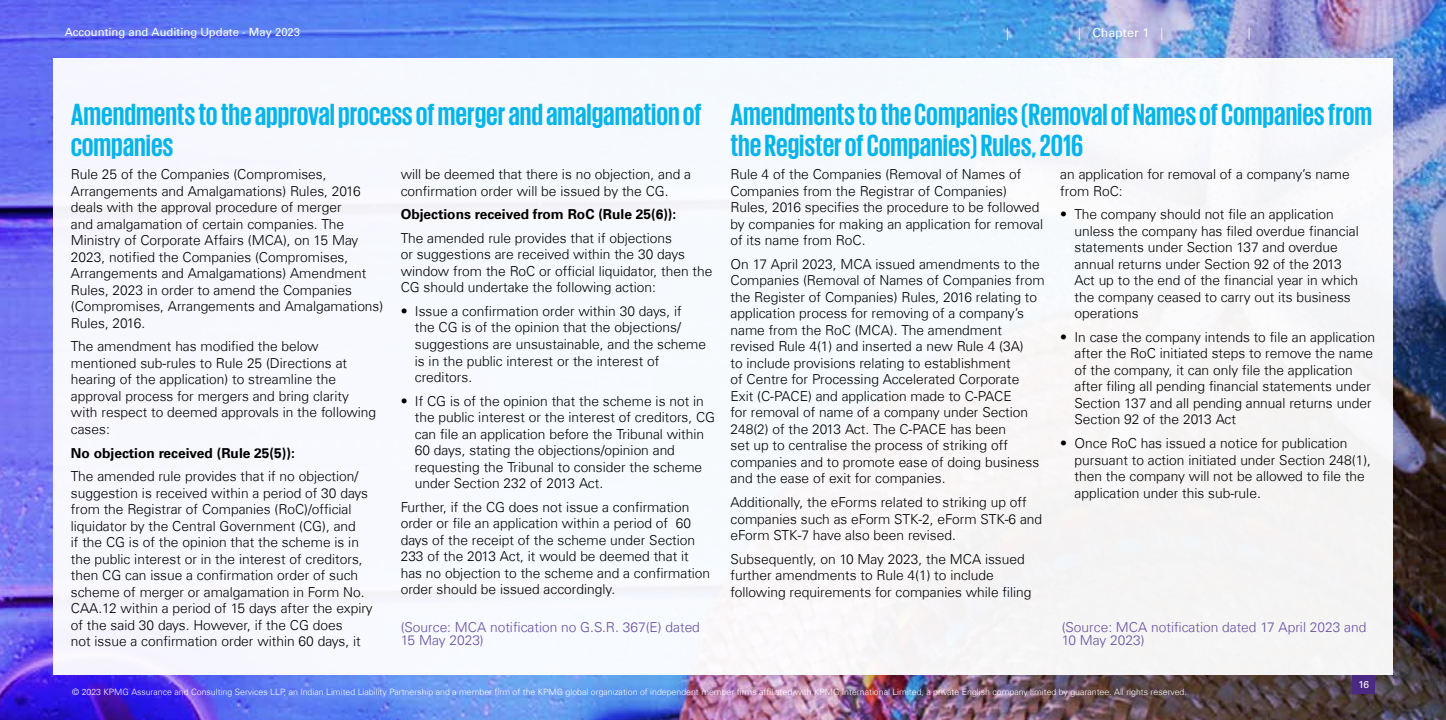
<style>
.page{position:relative;width:1446px;height:720px;background:#fff}
.page>*{position:absolute;margin:0;border:0;box-sizing:border-box;transform-origin:0 0}
.t1{font:700 31.25px/31.2px "KPMG";color:#05b4e9}
.t2{font:300 13.75px/16.5px "Universfor KPMG";color:#000}
.t3{font:300 13.75px/13.8px "Universfor KPMG";color:#674fa0}
.t4{font:700 13.75px "Universfor KPMG";color:#000}
.t5{font:12.5px "Universfor KPMG";color:#fff}
.t6{font:300 12.5px "Universfor KPMG";color:#fff}
.t7{font:11.25px "Universfor KPMG";color:#fff}
.t8{font:10px "Universfor KPMG";color:#fff}
.t9{font:300 8.75px "Universfor KPMG";color:#fff}
.s1{font-weight:300}
</style>
<div class="page">
<img style="left:0;top:0;width:1446px;height:719px">
<div style="left:53px;top:58px;width:1340px;height:617px;background:#f7f9fd"></div>
<div style="left:1352px;top:675px;width:23px;height:18px;background:#4b2884"></div>
<p class="t7" style="left:65px;top:26px;width:237px">Accounting and Auditing Update - May 2023</p>
<p class="t6" style="left:1006px;top:25px;width:4px">|</p>
<p class="t5" style="left:1078px;top:25px;width:87px"><span class="s1">|</span> Chapter 1 <span class="s1">|</span></p>
<p class="t6" style="left:1248px;top:25px;width:4px">|</p>
<h1 class="t1" style="left:71px;top:97px;width:632px">Amendments to the approval process of merger and amalgamation of companies</h1>
<h1 class="t1" style="left:730px;top:97px;width:643px">Amendments to the Companies (Removal of Names of Companies from the Register of Companies) Rules, 2016</h1>
<p class="t2" style="left:71px;top:166px;width:314px">Rule 25 of the Companies (Compromises, Arrangements and Amalgamations) Rules, 2016 deals with the approval procedure of merger<br>and amalgamation of certain companies. The Ministry of Corporate Affairs (MCA), on 15 May 2023, notified the Companies (Compromises, Arrangements and Amalgamations) Amendment Rules, 2023 in order to amend the Companies (Compromises, Arrangements and Amalgamations)<br>Rules, 2016.</p>
<p class="t2" style="left:71px;top:338px;width:307px">The amendment has modified the below mentioned sub-rules to Rule 25 (Directions at hearing of the application) to streamline the approval process for mergers and bring clarity with respect to deemed approvals in the following cases:</p>
<p class="t4" style="left:71px;top:444px;width:225px">No objection received (Rule 25(5)):</p>
<p class="t2" style="left:71px;top:468px;width:303px">The amended rule provides that if no objection/ suggestion is received within a period of 30 days from the Registrar of Companies (RoC)/official liquidator by the Central Government (CG), and<br>if the CG is of the opinion that the scheme is in the public interest or in the interest of creditors, then CG can issue a confirmation order of such scheme of merger or amalgamation in Form No.<br>CAA.12 within a period of 15 days after the expiry of the said 30 days. However, if the CG does<br>not issue a confirmation order within 60 days, it</p>
<p class="t2" style="left:401px;top:166px;width:292px">will be deemed that there is no objection, and a confirmation order will be issued by the CG.</p>
<p class="t4" style="left:401px;top:206px;width:277px">Objections received from RoC (Rule 25(6)):</p>
<p class="t2" style="left:401px;top:229px;width:313px">The amended rule provides that if objections<br>or suggestions are received within the 30 days window from the RoC or official liquidator, then the CG should undertake the following action:</p>
<p class="t2" style="left:415px;top:303px;width:293px;text-indent:-14px">• Issue a confirmation order within 30 days, if<br>the CG is of the opinion that the objections/ suggestions are unsustainable, and the scheme is in the public interest or the interest of creditors.</p>
<p class="t2" style="left:415px;top:392px;width:302px;text-indent:-14px">• If CG is of the opinion that the scheme is not in the public interest or the interest of creditors, CG can file an application before the Tribunal within 60 days, stating the objections/opinion and requesting the Tribunal to consider the scheme under Section 232 of 2013 Act.</p>
<p class="t2" style="left:401px;top:498px;width:311px">Further, if the CG does not issue a confirmation order or file an application within a period of 60 days of the receipt of the scheme under Section 233 of the 2013 Act, it would be deemed that it has no objection to the scheme and a confirmation order should be issued accordingly.</p>
<p class="t2" style="left:730px;top:166px;width:314px">Rule 4 of the Companies (Removal of Names of Companies from the Registrar of Companies)<br>Rules, 2016 specifies the procedure to be followed by companies for making an application for removal of its name from RoC.</p>
<p class="t2" style="left:730px;top:255px;width:315px">On 17 April 2023, MCA issued amendments to the Companies (Removal of Names of Companies from the Register of Companies) Rules, 2016 relating to application process for removing of a company’s name from the RoC (MCA). The amendment revised Rule 4(1) and inserted a new Rule 4 (3A)<br>to include provisions relating to establishment<br>of Centre for Processing Accelerated Corporate Exit (C-PACE) and application made to C-PACE<br>for removal of name of a company under Section 248(2) of the 2013 Act. The C-PACE has been<br>set up to centralise the process of striking off companies and to promote ease of doing business and the ease of exit for companies.</p>
<p class="t2" style="left:730px;top:493px;width:313px">Additionally, the eForms related to striking up off companies such as eForm STK-2, eForm STK-6 and eForm STK-7 have also been revised.</p>
<p class="t2" style="left:730px;top:550px;width:302px">Subsequently, on 10 May 2023, the MCA issued further amendments to Rule 4(1) to include following requirements for companies while filing</p>
<p class="t2" style="left:1060px;top:166px;width:291px">an application for removal of a company’s name from RoC:</p>
<p class="t2" style="left:1074px;top:206px;width:286px;text-indent:-14px">• The company should not file an application unless the company has filed overdue financial statements under Section 137 and overdue annual returns under Section 92 of the 2013<br>Act up to the end of the financial year in which the company ceased to carry out its business operations</p>
<p class="t2" style="left:1074px;top:328px;width:302px;text-indent:-14px">• In case the company intends to file an application after the RoC initiated steps to remove the name of the company, it can only file the application after filing all pending financial statements under Section 137 and all pending annual returns under Section 92 of the 2013 Act</p>
<p class="t2" style="left:1074px;top:434px;width:298px;text-indent:-14px">• Once RoC has issued a notice for publication pursuant to action initiated under Section 248(1), then the company will not be allowed to file the application under this sub-rule.</p>
<p class="t3" style="left:401px;top:619px;width:301px">(Source: MCA notification no G.S.R. 367(E) dated<br>15 May 2023)</p>
<p class="t3" style="left:1061px;top:619px;width:306px">(Source: MCA notification dated 17 April 2023 and<br>10 May 2023)</p>
<p class="t9" style="left:72px;top:686px;width:1116px">© 2023 KPMG Assurance and Consulting Services LLP, an Indian Limited Liability Partnership and a member firm of the KPMG global organization of independent member firms affiliated with KPMG International Limited, a private English company limited by guarantee. All rights reserved.</p>
<p class="t8" style="left:1358px;top:678px;width:12px">16</p>
</div>
